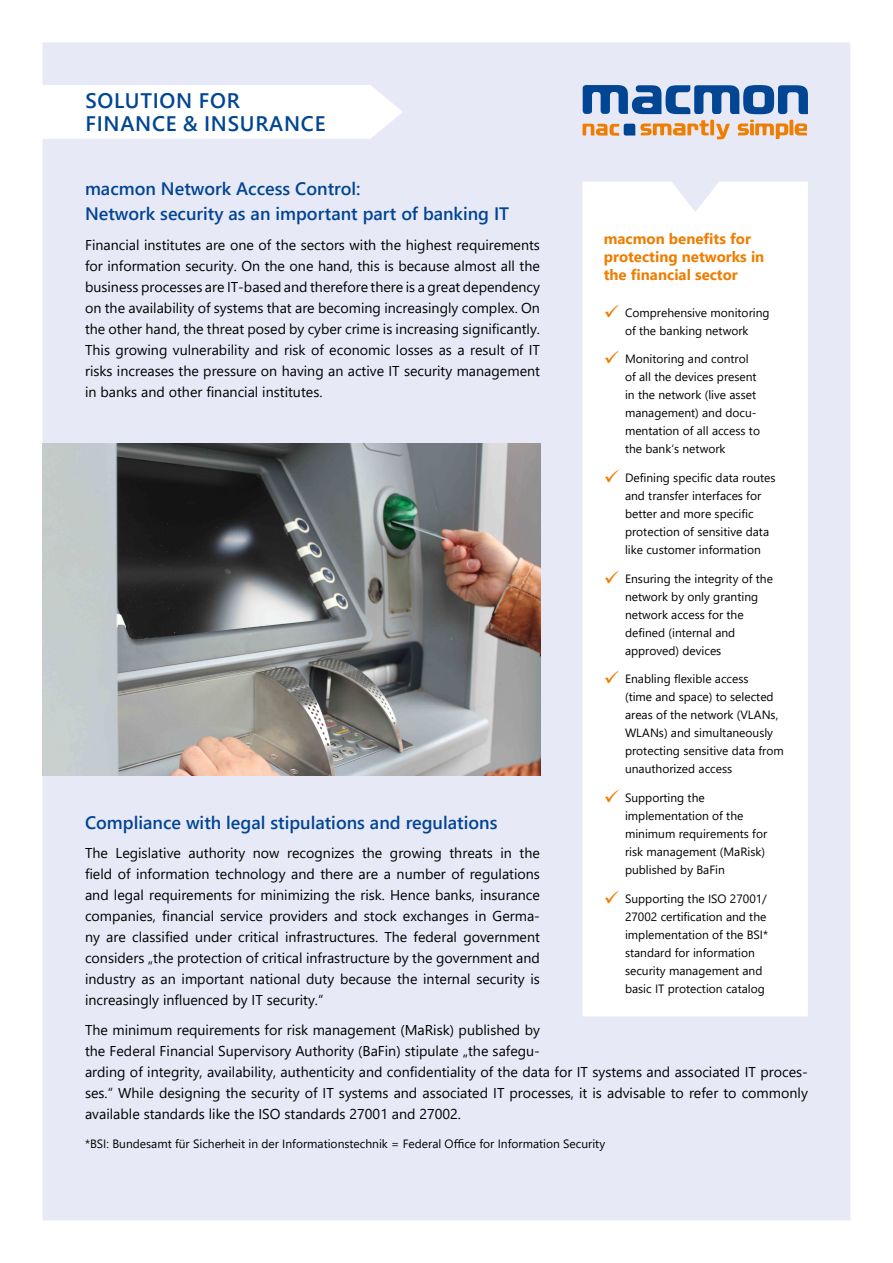
<style>
.page{position:relative;width:893px;height:1263px;background:#fff}
.page>*{position:absolute;margin:0;border:0;box-sizing:border-box;transform-origin:0 0}
.Headline{font:600 21px/22.5px "Segoe UI";letter-spacing:.035em;color:#014593}
.Überschrift{font:600 18px "Segoe UI";color:#014593}
.Kastentext{font:700 15px/18px "Segoe UI";color:#ef7d00}
.Headline-2{font:14.25px/21px "Segoe UI";color:#000;text-align:justify}
.Kastentext-2{font:12px/18px "Segoe UI";color:#000}
.Headline-3{font:12px "Segoe UI";color:#000}
.s1{color:#ef7d00}
</style>
<div class="page">
<div style="left:43px;top:43px;width:807px;height:1177px;background:#e8e9f6"></div>
<svg style="left:43px;top:85px;width:359px;height:54px;background:#fcfcfe"></svg>
<div style="left:85px;top:93px;width:259px;height:41px;background:#fff"></div>
<div style="left:582px;top:182px;width:226px;height:834px;background:#fff"></div>
<svg style="left:583px;top:85px;width:225px;height:29px"></svg>
<svg style="left:583px;top:120px;width:147px;height:19px"></svg>
<svg style="left:738px;top:120px;width:69px;height:19px"></svg>
<img style="left:43px;top:443px;width:497px;height:332px">
<img style="left:244px;top:631px;width:33px;height:21px">
<p class="Headline" style="left:85px;top:88px;width:242px">SOLUTION FOR<br>FINANCE &amp; INSURANCE</p>
<p class="Überschrift" style="left:85px;top:171px;width:277px">macmon Network Access Control:</p>
<p class="Überschrift" style="left:85px;top:197px;width:426px">Network security as an important part of banking IT</p>
<p class="Headline-2" style="left:85px;top:233px;width:456px">Financial institutes are one of the sectors with the highest requirements for information security. On the one hand, this is because almost all the business processes are IT-based and therefore there is a great dependency on the availability of systems that are becoming increasingly complex. On the other hand, the threat posed by cyber crime is increasing significantly.<br>This growing vulnerability and risk of economic losses as a result of IT risks increases the pressure on having an active IT security management in banks and other financial institutes.</p>
<p class="Kastentext" style="left:604px;top:229px;width:162px">macmon benefits for protecting networks in the financial sector</p>
<p class="Kastentext-2" style="left:604px;top:302px;width:167px;text-align:center"><span class="s1">✓</span> Comprehensive monitoring of the banking network</p>
<p class="Kastentext-2" style="left:625px;top:349px;width:136px;text-indent:-21px"><span class="s1">✓</span> Monitoring and control of all the devices present in the network (live asset management) and docu&shy;mentation of all access to the bank‘s network</p>
<p class="Kastentext-2" style="left:625px;top:468px;width:152px;text-indent:-21px"><span class="s1">✓</span> Defining specific data routes and transfer interfaces for better and more specific protection of sensitive data like customer information</p>
<p class="Kastentext-2" style="left:625px;top:568px;width:149px;text-indent:-21px"><span class="s1">✓</span> Ensuring the integrity of the network by only granting network access for the defined (internal and approved) devices</p>
<p class="Kastentext-2" style="left:625px;top:669px;width:160px;text-indent:-21px"><span class="s1">✓</span> Enabling flexible access<br>(time and space) to selected areas of the network (VLANs,<br>WLANs) and simultaneously protecting sensitive data from unauthorized access</p>
<p class="Kastentext-2" style="left:625px;top:788px;width:144px;text-indent:-21px"><span class="s1">✓</span> Supporting the implementation of the minimum requirements for risk management (MaRisk) published by BaFin</p>
<p class="Kastentext-2" style="left:625px;top:888px;width:145px;text-indent:-21px"><span class="s1">✓</span> Supporting the ISO 27001/<br>27002 certification and the implementation of the BSI* standard for information security management and basic IT protection catalog</p>
<p class="Überschrift" style="left:85px;top:805px;width:414px">Compliance with legal stipulations and regulations</p>
<p class="Headline-2" style="left:85px;top:841px;width:456px">The Legislative authority now recognizes the growing threats in the field of information technology and there are a number of regulations and legal requirements for minimizing the risk. Hence banks, insurance companies, financial service providers and stock exchanges in Germa&shy;ny are classified under critical infrastructures. The federal government considers „the protection of critical infrastructure by the government and industry as an important national duty because the internal security is increasingly influenced by IT security.“</p>
<p class="Headline-2" style="left:85px;top:1018px;width:724px;text-align:left">The minimum requirements for risk management (MaRisk) published by<br>the Federal Financial Supervisory Authority (BaFin) stipulate „the safegu-<br>arding of integrity, availability, authenticity and confidentiality of the data for IT systems and associated IT proces&shy;ses.“ While designing the security of IT systems and associated IT processes, it is advisable to refer to commonly available standards like the ISO standards 27001 and 27002.</p>
<p class="Headline-3" style="left:85px;top:1133px;width:522px">*BSI: Bundesamt für Sicherheit in der Informationstechnik = Federal Office for Information Security</p>
</div>
